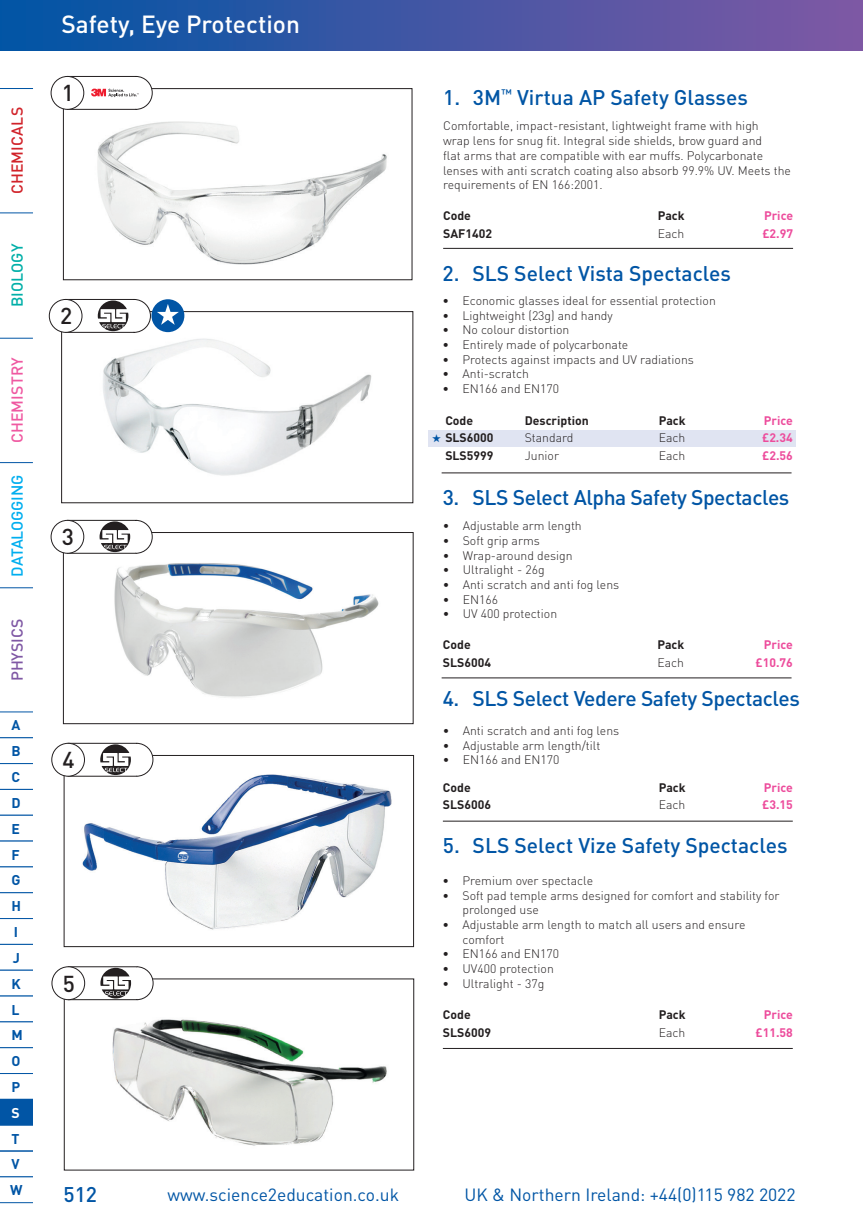
<style>
.page{position:relative;width:863px;height:1231px;background:#fff}
.page>*{position:absolute;margin:0;border:0;box-sizing:border-box;transform-origin:0 0}
.t1{font:500 24.5px "DIN Pro";color:#fff}
.t2{font:500 22.75px "DIN Pro";color:#231f20}
.t3{font:500 21px "DIN Pro";letter-spacing:-.01em;color:#0155a5}
.t4{font:17.5px "DIN Pro";color:#0155a5}
.t5{font:500 15.75px "DIN Pro";letter-spacing:-.005em;color:#00aeef}
.t6{font:500 15.75px "DIN Pro";letter-spacing:.01em;color:#d1232a}
.t7{font:500 15.75px "DIN Pro";letter-spacing:.01em;color:#ef59a1}
.t8{font:500 15.75px "DIN Pro";letter-spacing:.01em;color:#00afa8}
.t9{font:500 15.75px "DIN Pro";color:#7f58a4}
.t10{font:700 14px/25.9px "DIN Pro";color:#0155a5}
.t11{font:700 14px "DIN Pro";color:#fff}
.t12{font:300 12.25px/14.7px "DIN Pro";color:#231f20}
.t13{font:700 12.25px "DIN Pro";color:#231f20}
.t14{font:700 12.25px "DIN Pro";color:#ed4c9c}
</style>
<div class="page">
<div style="left:0;top:0;width:862px;height:51px;background:linear-gradient(to right,#0055a5,#8158a4)"></div>
<hr style="left:862px;top:0;width:1px;height:51px;background:#7f58a4">
<svg style="left:0;top:711px;width:33px;height:467px"></svg>
<hr style="left:0;top:212px;width:33px;height:1px;background:#0155a5">
<hr style="left:0;top:587px;width:33px;height:1px;background:#0155a5">
<hr style="left:0;top:88px;width:33px;height:1px;background:#0155a5">
<hr style="left:0;top:462px;width:33px;height:1px;background:#0155a5">
<hr style="left:0;top:338px;width:33px;height:1px;background:#0155a5">
<img style="left:103px;top:313px;width:269px;height:163px">
<div style="left:61px;top:311px;width:352px;height:192px;border:1px solid #231f20"></div>
<div style="left:49px;top:299px;width:33px;height:33px;background:#fff;border-radius:50%"></div>
<div style="left:49px;top:299px;width:33px;height:33px;border:1px solid #231f20;border-radius:50%"></div>
<svg style="left:65px;top:299px;width:86px;height:34px"></svg>
<div style="left:151px;top:299px;width:33px;height:33px;background:#0155a5;border-radius:50%"></div>
<svg style="left:157px;top:304px;width:22px;height:21px"></svg>
<hr style="left:441px;top:472px;width:350px;height:1px;background:#231f20">
<hr style="left:441px;top:677px;width:350px;height:1px;background:#231f20">
<hr style="left:443px;top:820px;width:349px;height:1px;background:#231f20">
<img style="left:80px;top:553px;width:299px;height:145px">
<div style="left:63px;top:532px;width:350px;height:191px;border:1px solid #231f20"></div>
<div style="left:51px;top:520px;width:33px;height:33px;background:#fff;border-radius:50%"></div>
<div style="left:51px;top:520px;width:33px;height:33px;border:1px solid #231f20;border-radius:50%"></div>
<svg style="left:67px;top:520px;width:86px;height:33px"></svg>
<img style="left:68px;top:757px;width:324px;height:173px">
<div style="left:64px;top:755px;width:350px;height:191px;border:1px solid #231f20"></div>
<div style="left:52px;top:743px;width:32px;height:33px;background:#fff;border-radius:50%"></div>
<div style="left:52px;top:743px;width:33px;height:33px;border:1px solid #231f20;border-radius:50%"></div>
<svg style="left:68px;top:742px;width:85px;height:34px"></svg>
<hr style="left:443px;top:1048px;width:349px;height:1px;background:#231f20">
<img style="left:66px;top:980px;width:321px;height:166px">
<div style="left:64px;top:978px;width:350px;height:192px;border:1px solid #231f20"></div>
<div style="left:52px;top:966px;width:33px;height:33px;background:#fff;border-radius:50%"></div>
<div style="left:52px;top:966px;width:33px;height:33px;border:1px solid #231f20;border-radius:50%"></div>
<svg style="left:68px;top:966px;width:85px;height:33px"></svg>
<img style="left:97px;top:121px;width:290px;height:144px">
<div style="left:63px;top:88px;width:349px;height:192px;border:1px solid #231f20"></div>
<div style="left:51px;top:76px;width:33px;height:33px;background:#fff;border-radius:50%"></div>
<div style="left:51px;top:76px;width:33px;height:34px;border:1px solid #231f20;border-radius:50%"></div>
<svg style="left:67px;top:76px;width:86px;height:34px"></svg>
<hr style="left:443px;top:248px;width:350px;height:1px;background:#231f20">
<div style="left:428px;top:430px;width:367px;height:17px;background:#e0e4f2"></div>
<p class="t6" style="left:4px;top:194px;width:89px;rotate:-90deg">CHEMICALS</p>
<p class="t8" style="left:4px;top:307px;width:65px;rotate:-90deg">BIOLOGY</p>
<p class="t7" style="left:4px;top:443px;width:87px;rotate:-90deg">CHEMISTRY</p>
<p class="t5" style="left:4px;top:576px;width:104px;rotate:-90deg">DATALOGGING</p>
<p class="t9" style="left:4px;top:681px;width:64px;rotate:-90deg">PHYSICS</p>
<p class="t10" style="left:11px;top:710px;width:13px">A<br>B<br>C<br>D<br>E<br>F<br>G<br>H<br>I<br>J<br>K<br>L<br>M<br>O<br>P</p>
<p class="t11" style="left:11px;top:1100px;width:10px">S</p>
<p class="t10" style="left:10px;top:1123px;width:14px">T<br>V<br>W</p>
<h1 class="t1" style="left:61px;top:4px;width:240px">Safety, Eye Protection</h1>
<h2 class="t2" style="left:62px;top:74px;width:14px">1</h2>
<h2 class="t2" style="left:60px;top:297px;width:14px">2</h2>
<h2 class="t2" style="left:62px;top:518px;width:14px">3</h2>
<h2 class="t2" style="left:63px;top:741px;width:14px">4</h2>
<h2 class="t2" style="left:63px;top:964px;width:14px">5</h2>
<h3 class="t3" style="left:443px;top:80px;width:306px">1. 3M<sup>™</sup> Virtua AP Safety Glasses</h3>
<p class="t12" style="left:443px;top:117px;width:349px">Comfortable, impact-resistant, lightweight frame with high<br>wrap lens for snug fit. Integral side shields, brow guard and<br>flat arms that are compatible with ear muffs. Polycarbonate lenses with anti scratch coating also absorb 99.9% UV. Meets the requirements of EN 166:2001.</p>
<p class="t13" style="left:443px;top:206px;width:29px">Code</p>
<p class="t13" style="left:657px;top:206px;width:28px">Pack</p>
<p class="t14" style="left:764px;top:206px;width:31px">Price</p>
<p class="t13" style="left:443px;top:223px;width:50px">SAF1402</p>
<p class="t12" style="left:657px;top:225px;width:28px">Each</p>
<p class="t14" style="left:762px;top:223px;width:32px">£2.97</p>
<h3 class="t3" style="left:442px;top:256px;width:290px">2. SLS Select Vista Spectacles</h3>
<p class="t12" style="left:442px;top:292px;width:275px">• Economic glasses ideal for essential protection</p>
<p class="t12" style="left:442px;top:306px;width:172px">• Lightweight (23g) and handy</p>
<p class="t12" style="left:442px;top:321px;width:128px">• No colour distortion</p>
<p class="t12" style="left:442px;top:336px;width:187px">• Entirely made of polycarbonate</p>
<p class="t12" style="left:442px;top:351px;width:253px">• Protects against impacts and UV radiations</p>
<p class="t12" style="left:442px;top:365px;width:88px">• Anti-scratch</p>
<p class="t12" style="left:442px;top:380px;width:118px">• EN166 and EN170</p>
<p class="t13" style="left:445px;top:410px;width:29px">Code</p>
<p class="t13" style="left:524px;top:410px;width:65px">Description</p>
<p class="t13" style="left:658px;top:410px;width:28px">Pack</p>
<p class="t14" style="left:763px;top:410px;width:31px">Price</p>
<p class="t13" style="left:445px;top:427px;width:50px">SLS6000</p>
<p class="t12" style="left:524px;top:429px;width:50px">Standard</p>
<p class="t12" style="left:658px;top:429px;width:28px">Each</p>
<p class="t14" style="left:762px;top:427px;width:32px">£2.34</p>
<p class="t13" style="left:445px;top:445px;width:50px">SLS5999</p>
<p class="t12" style="left:524px;top:447px;width:36px">Junior</p>
<p class="t12" style="left:658px;top:447px;width:28px">Each</p>
<p class="t14" style="left:762px;top:445px;width:32px">£2.56</p>
<h3 class="t3" style="left:443px;top:480px;width:348px">3. SLS Select Alpha Safety Spectacles</h3>
<p class="t12" style="left:443px;top:517px;width:140px">• Adjustable arm length</p>
<p class="t12" style="left:443px;top:532px;width:98px">• Soft grip arms</p>
<p class="t12" style="left:443px;top:546px;width:131px">• Wrap-around design</p>
<p class="t12" style="left:443px;top:561px;width:103px">• Ultralight - 26g</p>
<p class="t12" style="left:443px;top:576px;width:178px">• Anti scratch and anti fog lens</p>
<p class="t12" style="left:443px;top:590px;width:57px">• EN166</p>
<p class="t12" style="left:443px;top:605px;width:116px">• UV 400 protection</p>
<p class="t13" style="left:443px;top:634px;width:29px">Code</p>
<p class="t13" style="left:657px;top:634px;width:28px">Pack</p>
<p class="t14" style="left:763px;top:634px;width:31px">Price</p>
<p class="t13" style="left:443px;top:652px;width:50px">SLS6004</p>
<p class="t12" style="left:657px;top:654px;width:28px">Each</p>
<p class="t14" style="left:755px;top:652px;width:39px">£10.76</p>
<h3 class="t3" style="left:443px;top:681px;width:358px">4. SLS Select Vedere Safety Spectacles</h3>
<p class="t12" style="left:443px;top:722px;width:178px">• Anti scratch and anti fog lens</p>
<p class="t12" style="left:443px;top:736px;width:159px">• Adjustable arm length/tilt</p>
<p class="t12" style="left:443px;top:751px;width:118px">• EN166 and EN170</p>
<p class="t13" style="left:443px;top:777px;width:29px">Code</p>
<p class="t13" style="left:658px;top:777px;width:28px">Pack</p>
<p class="t14" style="left:763px;top:777px;width:31px">Price</p>
<p class="t13" style="left:443px;top:794px;width:50px">SLS6006</p>
<p class="t12" style="left:658px;top:796px;width:28px">Each</p>
<p class="t14" style="left:762px;top:794px;width:32px">£3.15</p>
<h3 class="t3" style="left:443px;top:828px;width:346px">5. SLS Select Vize Safety Spectacles</h3>
<p class="t12" style="left:442px;top:872px;width:152px">• Premium over spectacle</p>
<p class="t12" style="left:462px;top:886px;width:318px;text-indent:-20px">• Soft pad temple arms designed for comfort and stability for prolonged use</p>
<p class="t12" style="left:462px;top:916px;width:284px;text-indent:-20px">• Adjustable arm length to match all users and ensure comfort</p>
<p class="t12" style="left:442px;top:945px;width:118px">• EN166 and EN170</p>
<p class="t12" style="left:442px;top:960px;width:113px">• UV400 protection</p>
<p class="t12" style="left:442px;top:974px;width:103px">• Ultralight - 37g</p>
<p class="t13" style="left:443px;top:1004px;width:29px">Code</p>
<p class="t13" style="left:658px;top:1004px;width:28px">Pack</p>
<p class="t14" style="left:763px;top:1004px;width:31px">Price</p>
<p class="t13" style="left:443px;top:1021px;width:50px">SLS6009</p>
<p class="t12" style="left:658px;top:1023px;width:28px">Each</p>
<p class="t14" style="left:755px;top:1021px;width:39px">£11.58</p>
<h3 class="t3" style="left:63px;top:1177px;width:35px">512</h3>
<h3 class="t4" style="left:167px;top:1180px;width:233px">www.science2education.co.uk</h3>
<h3 class="t4" style="left:464px;top:1180px;width:332px">UK &amp; Northern Ireland: +44(0)115 982 2022</h3>
</div>
